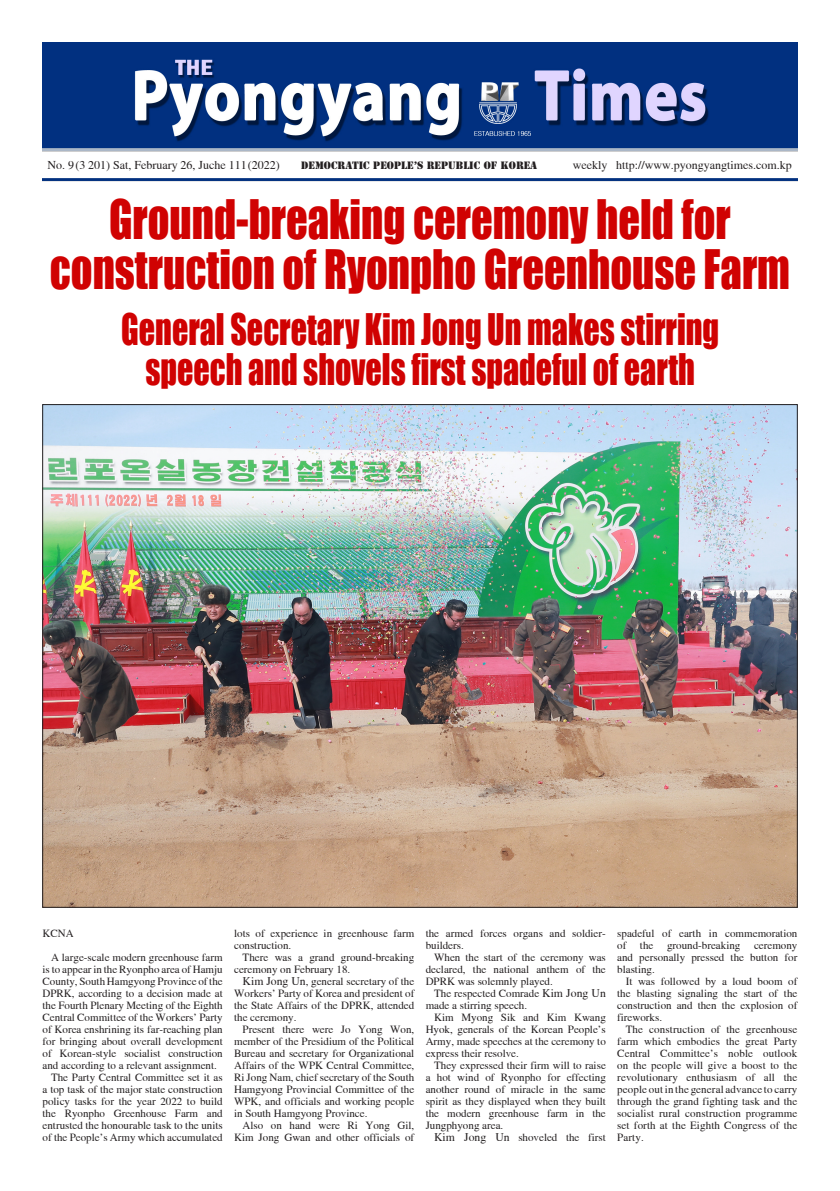
<style>
.page{position:relative;width:840px;height:1191px;background:#fff}
.page>*{position:absolute;margin:0;border:0;box-sizing:border-box;transform-origin:0 0}
.t1{font:50px/50px "Impact";color:#d00202;text-align:center;scale:.85 1}
.t2{font:40px/40px "Impact";color:#d00202;text-align:center;scale:.8 1}
.t3{font:12px "Mhtimes";color:#231f20}
.t4{font:11px/12px "Mhtimes";color:#231f20;text-align:justify}
.t5{font:10px "Stencil Std";color:#231f20}
.s1{font-size:11.7px}
</style>
<div class="page">
<img style="left:43px;top:43px;width:754px;height:139px">
<img style="left:45px;top:406px;width:750px;height:499px">
<p class="t3" style="left:48px;top:158px;width:234px">No. 9(3 201) Sat, February 26, Juche 111(2022)</p>
<p class="t3" style="left:572px;top:158px;width:220px">weekly http://www.pyongyangtimes.com.kp</p>
<p class="t5" style="left:301px;top:158px;width:237px">DEMOCRATIC PEOPLE’S REPUBLIC OF KOREA</p>
<p class="t1" style="left:50px;top:193px;width:871px">Ground-breaking ceremony held for construction of Ryonpho Greenhouse Farm</p>
<p class="t2" style="left:121px;top:308px;width:748px">General Secretary Kim Jong Un makes stirring speech and shovels first spadeful of earth</p>
<p class="t4" style="left:43px;top:927px;width:33px">KCNA</p>
<p class="t4" style="left:43px;top:951px;width:182px;text-indent:9px">A large-scale modern greenhouse farm is to appear in the Ryonpho area of Hamju County, South Hamgyong Province of the DPRK, according to a decision made at the Fourth Plenary Meeting of the Eighth Central Committee of the Workers’ Party of Korea enshrining its far-reaching plan for bringing about overall development of Korean-style socialist construction and according to a relevant assignment.</p>
<p class="t4" style="left:43px;top:1071px;width:182px;text-indent:9px">The Party Central Committee set it as a top task of the major state construction policy tasks for the year 2022 to build the Ryonpho Greenhouse Farm and entrusted the honourable task to the units of the People’s Army which accumulated</p>
<p class="t4" style="left:234px;top:927px;width:182px">lots of experience in greenhouse farm construction.</p>
<p class="t4" style="left:234px;top:951px;width:181px;text-indent:9px">There was a grand ground-breaking ceremony on February 18.</p>
<p class="t4" style="left:234px;top:975px;width:182px;text-indent:9px"><span class="s1">Kim Jong Un</span>, general secretary of the Workers’ Party of Korea and president of the State Affairs of the DPRK, attended the ceremony.</p>
<p class="t4" style="left:234px;top:1023px;width:182px;text-indent:9px">Present there were Jo Yong Won, member of the Presidium of the Political Bureau and secretary for Organizational Affairs of the WPK Central Committee, Ri Jong Nam, chief secretary of the South Hamgyong Provincial Committee of the WPK, and officials and working people in South Hamgyong Province.</p>
<p class="t4" style="left:234px;top:1119px;width:182px;text-align:right">Also on hand were Ri Yong Gil,<br>Kim Jong Gwan and other officials of</p>
<p class="t4" style="left:425px;top:927px;width:182px">the armed forces organs and soldier&shy;builders.</p>
<p class="t4" style="left:425px;top:951px;width:182px;text-indent:9px">When the start of the ceremony was declared, the national anthem of the DPRK was solemnly played.</p>
<p class="t4" style="left:425px;top:987px;width:182px;text-indent:8px">The respected Comrade <span class="s1">Kim Jong Un </span>made a stirring speech.</p>
<p class="t4" style="left:425px;top:1011px;width:182px;text-indent:9px">Kim Myong Sik and Kim Kwang Hyok, generals of the Korean People’s Army, made speeches at the ceremony to express their resolve.</p>
<p class="t4" style="left:425px;top:1059px;width:182px;text-indent:9px">They expressed their firm will to raise a hot wind of Ryonpho for effecting another round of miracle in the same spirit as they displayed when they built the modern greenhouse farm in the Jungphyong area.</p>
<p class="t4" style="left:434px;top:1131px;width:173px"><span class="s1">Kim Jong Un</span> shoveled the first</p>
<p class="t4" style="left:617px;top:927px;width:182px">spadeful of earth in commemoration of the ground-breaking ceremony and personally pressed the button for blasting.</p>
<p class="t4" style="left:617px;top:975px;width:182px;text-indent:9px">It was followed by a loud boom of the blasting signaling the start of the construction and then the explosion of fireworks.</p>
<p class="t4" style="left:617px;top:1023px;width:182px;text-indent:9px">The construction of the greenhouse farm which embodies the great Party Central Committee’s noble outlook on the people will give a boost to the revolutionary enthusiasm of all the people out in the general advance to carry through the grand fighting task and the socialist rural construction programme set forth at the Eighth Congress of the Party.</p>
</div>
